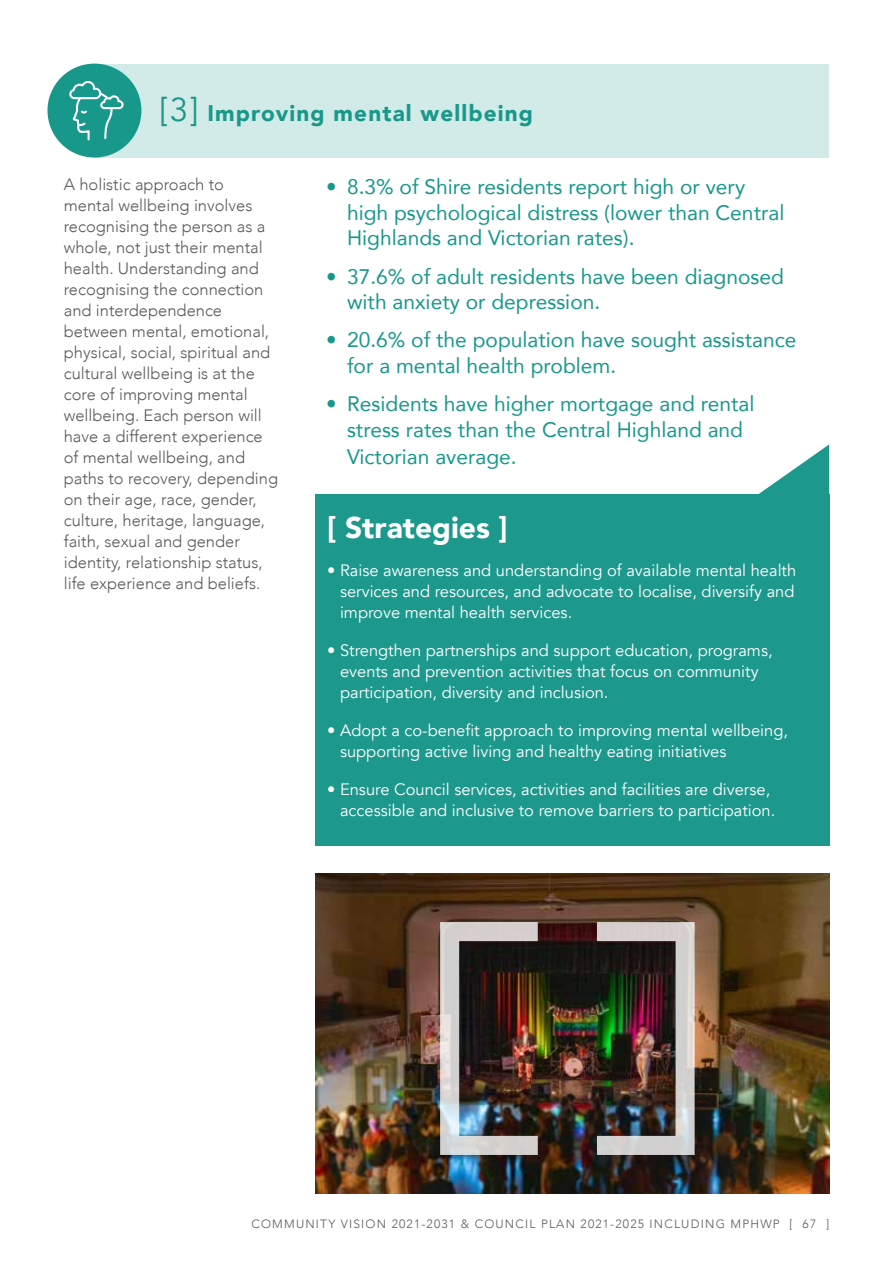
<style>
.page{position:relative;width:893px;height:1263px;background:#fff}
.page>*{position:absolute;margin:0;border:0;box-sizing:border-box;transform-origin:0 0}
.t1{font:900 30px "Avenir";color:#fff}
.t2{font:900 22.5px "Avenir";letter-spacing:.05em;color:#18988b}
.t3{font:21px/25.5px "Avenir";color:#18988b}
.t4{font:16.5px/21px "Avenir";color:#fff}
.t5{font:300 16.5px/21px "Avenir";color:#58595b}
.t6{font:300 12px "Avenir";letter-spacing:.1em;color:#58595b}
.s1{font-weight:400;font-size:33px}
</style>
<div class="page">
<div style="left:94px;top:64px;width:735px;height:94px;background:#d2eae8"></div>
<div style="left:315px;top:494px;width:514px;height:352px;background:#1d988c"></div>
<svg style="left:759px;top:444px;width:70px;height:50px"></svg>
<div style="left:48px;top:64px;width:93px;height:93px;background:#18988b;border-radius:50%"></div>
<svg style="left:69px;top:81px;width:55px;height:60px"></svg>
<img style="left:315px;top:873px;width:514px;height:320px">
<img style="left:440px;top:922px;width:98px;height:233px">
<img style="left:597px;top:922px;width:98px;height:233px">
<h2 class="t2" style="left:159px;top:94px;width:375px"><span class="s1">[3]</span> Improving mental wellbeing</h2>
<p class="t5" style="left:64px;top:174px;width:216px">A holistic approach to mental wellbeing involves recognising the person as a whole, not just their mental health. Understanding and recognising the connection and interdependence between mental, emotional, physical, social, spiritual and cultural wellbeing is at the core of improving mental wellbeing. Each person will have a different experience of mental wellbeing, and paths to recovery, depending on their age, race, gender, culture, heritage, language, faith, sexual and gender identity, relationship status, life experience and beliefs.</p>
<p class="t3" style="left:347px;top:174px;width:439px;text-indent:-21px">• 8.3% of Shire residents report high or very high psychological distress (lower than Central<br>Highlands and Victorian rates).</p>
<p class="t3" style="left:347px;top:263px;width:438px;text-indent:-21px">• 37.6% of adult residents have been diagnosed with anxiety or depression.</p>
<p class="t3" style="left:347px;top:327px;width:451px;text-indent:-21px">• 20.6% of the population have sought assistance for a mental health problem.</p>
<p class="t3" style="left:347px;top:390px;width:409px;line-height:26.2px;text-indent:-21px">• Residents have higher mortgage and rental stress rates than the Central Highland and<br>Victorian average.</p>
<h1 class="t1" style="left:327px;top:502px;width:182px">[ Strategies ]</h1>
<p class="t4" style="left:340px;top:560px;width:458px;text-align:justify;text-indent:-13px">• Raise awareness and understanding of available mental health services and resources, and advocate to localise, diversify and improve mental health services.</p>
<p class="t4" style="left:340px;top:640px;width:434px;text-indent:-13px">• Strengthen partnerships and support education, programs, events and prevention activities that focus on community participation, diversity and inclusion.</p>
<p class="t4" style="left:340px;top:720px;width:449px;text-indent:-13px">• Adopt a co-benefit approach to improving mental wellbeing, supporting active living and healthy eating initiatives</p>
<p class="t4" style="left:340px;top:779px;width:437px;text-indent:-13px">• Ensure Council services, activities and facilities are diverse, accessible and inclusive to remove barriers to participation.</p>
<p class="t6" style="left:251px;top:1217px;width:579px">COMMUNITY VISION 2021-2031 &amp; COUNCIL PLAN 2021-2025 INCLUDING MPHWP [ 67 ]</p>
</div>
